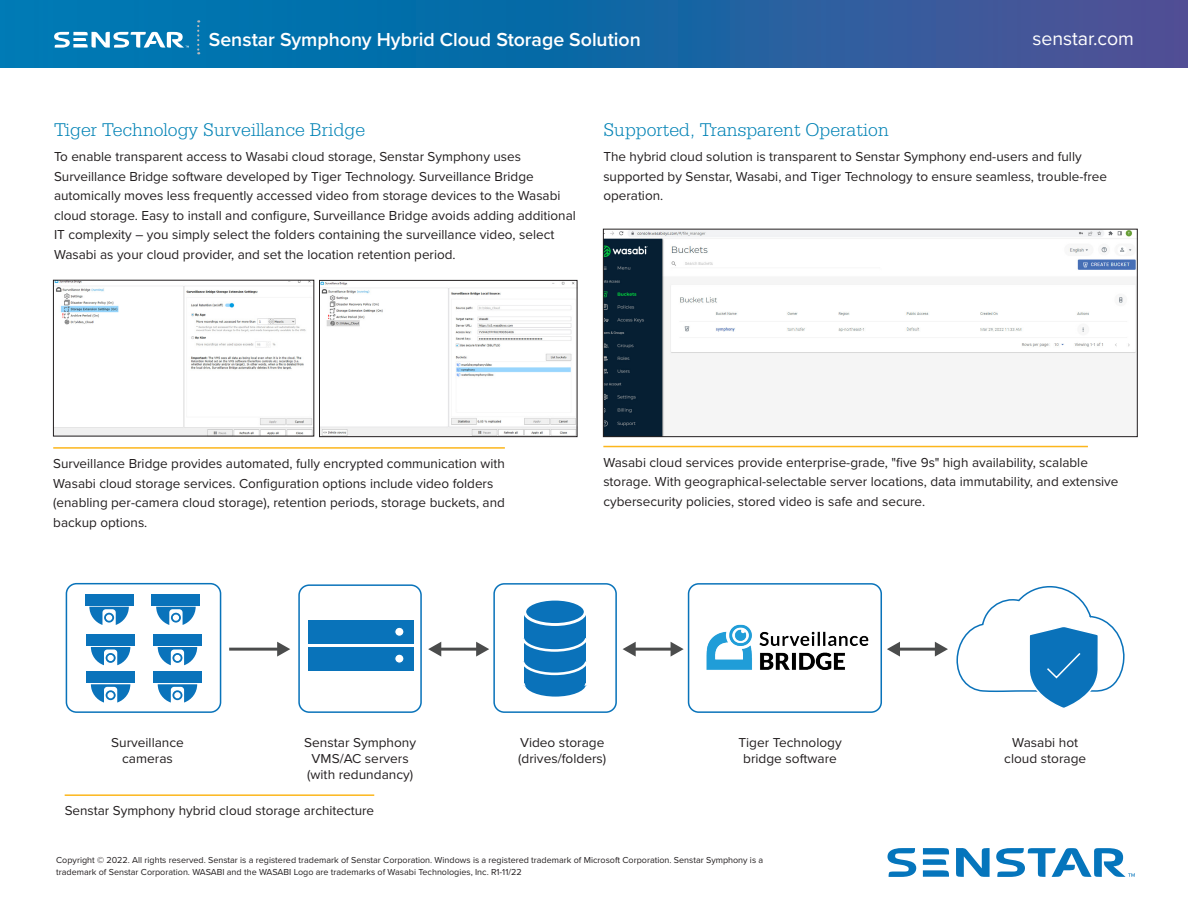
<style>
.page{position:relative;width:1188px;height:918px;background:#fff}
.page>*{position:absolute;margin:0;border:0;box-sizing:border-box;transform-origin:0 0}
.Sub_Heading_2{font:300 19.5px "Serifa Std";color:#0082b5}
.t1{font:600 19.5px "Proxima Nova";color:#fff}
.t2{font:19.5px "Proxima Nova";color:#fff}
.Body{font:13.5px/19.5px "Proxima Nova";color:#231f20}
.Captions{font:13.5px/19.5px "Proxima Nova";color:#231f20}
.t3{font:13.35px/16px "Proxima Nova";color:#231f20;text-align:center}
.Sub_Heading_2-2{font:9px/12px "Proxima Nova";color:#231f20}
</style>
<div class="page">
<svg style="left:0;top:0;width:1188px;height:68px;background:#1b66a4"></svg>
<svg style="left:197px;top:20px;width:2px;height:36px"></svg>
<svg style="left:54px;top:32px;width:135px;height:16px"></svg>
<svg style="left:956px;top:848px;width:34px;height:29px"></svg>
<svg style="left:923px;top:848px;width:26px;height:29px"></svg>
<svg style="left:887px;top:848px;width:29px;height:29px"></svg>
<svg style="left:996px;top:848px;width:139px;height:29px"></svg>
<svg style="left:957px;top:586px;width:168px;height:122px"></svg>
<div style="left:298px;top:584px;width:124px;height:129px;border:2px solid #0973ba;border-radius:10px"></div>
<div style="left:493px;top:583px;width:124px;height:130px;border:2px solid #0973ba;border-radius:10px"></div>
<div style="left:688px;top:583px;width:194px;height:130px;border:2px solid #0973ba;border-radius:10px"></div>
<div style="left:66px;top:583px;width:155px;height:130px;border:2px solid #0973ba;border-radius:10px"></div>
<div style="left:308px;top:620px;width:106px;height:24px;background:#0973ba"></div>
<div style="left:395px;top:627px;width:9px;height:9px;background:#fff;border-radius:50%"></div>
<div style="left:394px;top:627px;width:11px;height:10px;border:1px solid #0973ba;border-radius:50%"></div>
<div style="left:308px;top:647px;width:106px;height:24px;background:#0973ba"></div>
<svg style="left:395px;top:654px;width:9px;height:9px"></svg>
<div style="left:394px;top:653px;width:11px;height:11px;border:1px solid #0973ba;border-radius:50%"></div>
<div style="left:525px;top:612px;width:61px;height:70px;background:#0a72ba"></div>
<div style="left:525px;top:599px;width:60px;height:26px;background:#0a72ba;border-radius:50%"></div>
<div style="left:523px;top:598px;width:64px;height:28px;border:3px solid #fff;border-radius:50%"></div>
<div style="left:524px;top:670px;width:61px;height:25px;background:#0a72ba;border-radius:50%"></div>
<svg style="left:523px;top:659px;width:64px;height:17px"></svg>
<svg style="left:523px;top:683px;width:64px;height:14px"></svg>
<svg style="left:523px;top:635px;width:64px;height:18px"></svg>
<div style="left:85px;top:594px;width:48px;height:12px;background:#0a73bb"></div>
<svg style="left:89px;top:607px;width:40px;height:18px"></svg>
<div style="left:152px;top:594px;width:48px;height:12px;background:#0a73bb"></div>
<svg style="left:156px;top:607px;width:40px;height:18px"></svg>
<div style="left:86px;top:634px;width:49px;height:12px;background:#0a73bb"></div>
<svg style="left:91px;top:647px;width:39px;height:18px"></svg>
<div style="left:153px;top:634px;width:49px;height:12px;background:#0a73bb"></div>
<svg style="left:158px;top:647px;width:39px;height:18px"></svg>
<div style="left:153px;top:672px;width:49px;height:11px;background:#0a73bb"></div>
<svg style="left:158px;top:684px;width:39px;height:19px"></svg>
<div style="left:86px;top:672px;width:49px;height:11px;background:#0a73bb"></div>
<svg style="left:91px;top:684px;width:39px;height:19px"></svg>
<hr style="left:898px;top:648px;width:39px;height:3px;background:#4b4c4c">
<svg style="left:887px;top:642px;width:13px;height:15px"></svg>
<svg style="left:935px;top:642px;width:13px;height:15px"></svg>
<hr style="left:633px;top:648px;width:40px;height:3px;background:#4b4c4c">
<svg style="left:623px;top:642px;width:13px;height:15px"></svg>
<svg style="left:671px;top:642px;width:13px;height:15px"></svg>
<hr style="left:439px;top:648px;width:39px;height:3px;background:#4b4c4c">
<svg style="left:428px;top:642px;width:13px;height:15px"></svg>
<svg style="left:476px;top:642px;width:13px;height:15px"></svg>
<hr style="left:229px;top:648px;width:50px;height:3px;background:#4b4c4c">
<svg style="left:277px;top:642px;width:13px;height:15px"></svg>
<img style="left:706px;top:624px;width:163px;height:46px">
<hr style="left:65px;top:794px;width:309px;height:2px;background:#fcb61c">
<img style="left:55px;top:282px;width:257px;height:152px">
<hr style="left:53px;top:447px;width:452px;height:2px;background:#fcb61c">
<img style="left:321px;top:282px;width:254px;height:153px">
<div style="left:319px;top:280px;width:258px;height:157px;border:1px solid #231f20"></div>
<img style="left:605px;top:231px;width:530px;height:204px">
<div style="left:603px;top:229px;width:534px;height:208px;border:1px solid #231f20"></div>
<hr style="left:603px;top:446px;width:485px;height:1px;background:#fcb61c">
<p class="t1" style="left:209px;top:25px;width:433px">Senstar Symphony Hybrid Cloud Storage Solution</p>
<p class="t2" style="left:1032px;top:24px;width:103px">senstar.com</p>
<h1 class="t1" style="left:220px;top:26px;width:181px">olutions for Logistics</h1>
<p class="Sub_Heading_2" style="left:54px;top:119px;width:313px">Tiger Technology Surveillance Bridge</p>
<p class="Body" style="left:54px;top:147px;width:523px">To enable transparent access to Wasabi cloud storage, Senstar Symphony uses Surveillance Bridge software developed by Tiger Technology. Surveillance Bridge automically moves less frequently accessed video from storage devices to the Wasabi cloud storage. Easy to install and configure, Surveillance Bridge avoids adding additional IT complexity – you simply select the folders containing the surveillance video, select Wasabi as your cloud provider, and set the location retention period.</p>
<p class="Sub_Heading_2" style="left:603px;top:119px;width:287px">Supported, Transparent Operation</p>
<p class="Body" style="left:603px;top:147px;width:505px">The hybrid cloud solution is transparent to Senstar Symphony end-users and fully supported by Senstar, Wasabi, and Tiger Technology to ensure seamless, trouble-free operation.</p>
<p class="Captions" style="left:53px;top:453px;width:453px">Surveillance Bridge provides automated, fully encrypted communication with Wasabi cloud storage services. Configuration options include video folders (enabling per-camera cloud storage), retention periods, storage buckets, and backup options.</p>
<p class="Captions" style="left:603px;top:452px;width:517px">Wasabi cloud services provide enterprise-grade, "five 9s" high availability, scalable storage. With geographical-selectable server locations, data immutability, and extensive cybersecurity policies, stored video is safe and secure.</p>
<p class="t3" style="left:111px;top:734px;width:74px">Surveillance cameras</p>
<p class="t3" style="left:304px;top:734px;width:113px">Senstar Symphony<br>VMS/AC servers (with redundancy)</p>
<p class="Captions" style="left:65px;top:801px;width:311px">Senstar Symphony hybrid cloud storage architecture</p>
<p class="t3" style="left:518px;top:734px;width:90px;text-align:left">Video storage (drives/folders)</p>
<p class="t3" style="left:738px;top:734px;width:105px">Tiger Technology bridge software</p>
<p class="Sub_Heading_2-2" style="left:56px;top:854px;width:709px">Copyright © 2022. All rights reserved. Senstar is a registered trademark of Senstar Corporation. Windows is a registered trademark of Microsoft Corporation. Senstar Symphony is a trademark of Senstar Corporation. WASABI and the WASABI Logo are trademarks of Wasabi Technologies, Inc. R1-11/22</p>
<p class="t3" style="left:1004px;top:734px;width:83px">Wasabi hot cloud storage</p>
</div>
